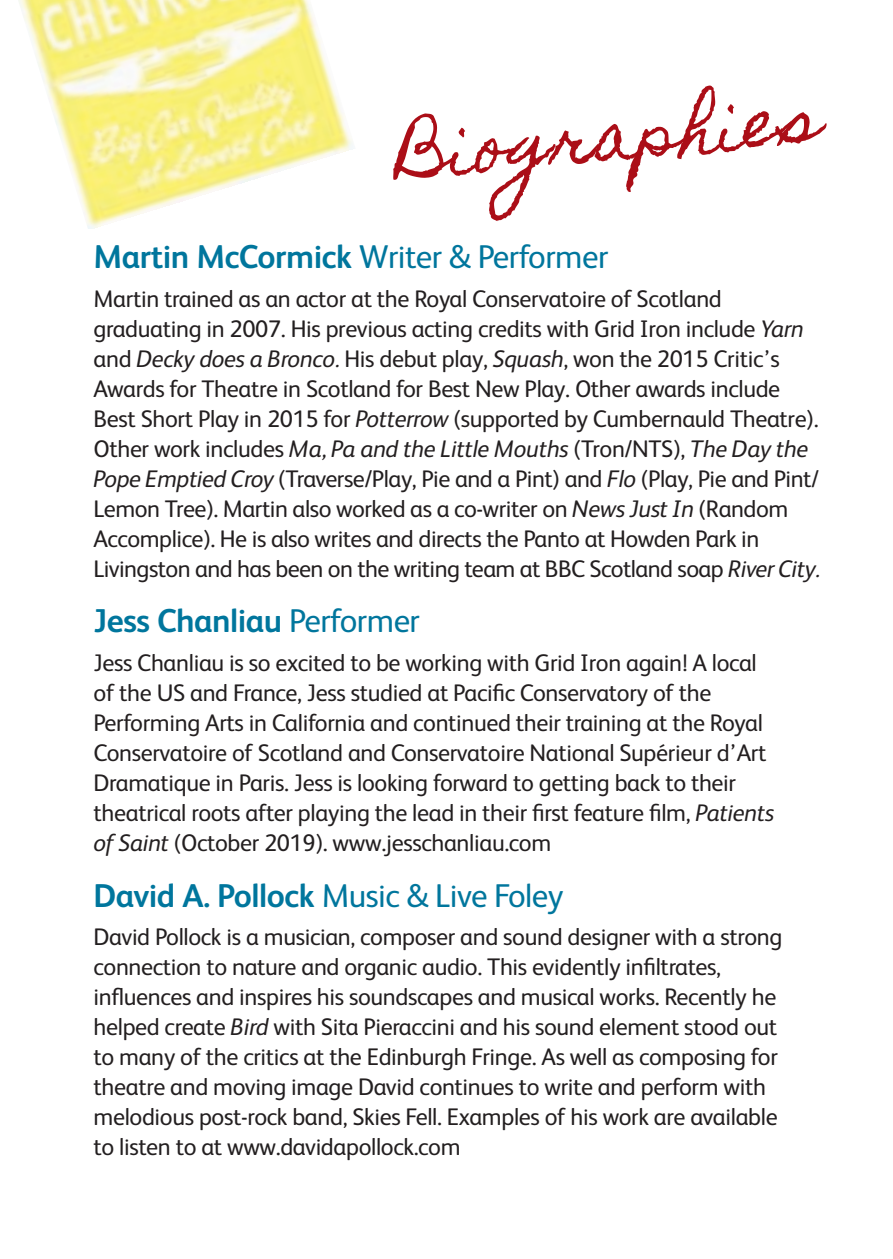
<style>
.page{position:relative;width:893px;height:1259px;background:#fff}
.page>*{position:absolute;margin:0;border:0;box-sizing:border-box;transform-origin:0 0}
.t1{font:65.7px "Homemade Apple";color:#ab0e17}
.t2{font:33px "FS Albert";letter-spacing:-.015em;color:#00769d}
.t3{font:700 33px "FS Albert";letter-spacing:-.015em;color:#00769d}
.t4{font:24px/30px "FS Albert";letter-spacing:-.015em;color:#231f20}
.s1{font-weight:700}
.s2{font-style:italic}
.s3{font-weight:400}
</style>
<div class="page">
<img style="left:18px;top:0;width:336px;height:228px">
<h1 class="t1" style="left:394px;top:116px;width:425px;rotate:-5deg">Biographies</h1>
<h2 class="t2" style="left:94px;top:246px;width:516px"><span class="s1">Martin McCormick</span> Writer &amp; Performer</h2>
<p class="t4" style="left:94px;top:286px;width:728px">Martin trained as an actor at the Royal Conservatoire of Scotland graduating in 2007. His previous acting credits with Grid Iron include <span class="s2">Yarn </span>and <span class="s2">Decky does a Bronco.</span> His debut play, <span class="s2">Squash</span>, won the 2015 Critic’s Awards for Theatre in Scotland for Best New Play. Other awards include Best Short Play in 2015 for <span class="s2">Potterrow</span> (supported by Cumbernauld Theatre).<br>Other work includes <span class="s2">Ma, Pa and the Little Mouths</span> (Tron/NTS), <span class="s2">The Day the Pope Emptied Croy</span> (Traverse/Play, Pie and a Pint) and <span class="s2">Flo</span> (Play, Pie and Pint/ Lemon Tree). Martin also worked as a co-writer on <span class="s2">News Just In</span> (Random Accomplice). He is also writes and directs the Panto at Howden Park in Livingston and has been on the writing team at BBC Scotland soap <span class="s2">River City.</span></p>
<h2 class="t3" style="left:94px;top:609px;width:328px">Jess Chanliau <span class="s3">Performer</span></h2>
<p class="t4" style="left:94px;top:650px;width:682px">Jess Chanliau is so excited to be working with Grid Iron again! A local of the US and France, Jess studied at Pacific Conservatory of the Performing Arts in California and continued their training at the Royal Conservatoire of Scotland and Conservatoire National Supérieur d’Art Dramatique in Paris. Jess is looking forward to getting back to their theatrical roots after playing the lead in their first feature film, <span class="s2">Patients of Saint</span> (October 2019). www.jesschanliau.com</p>
<h2 class="t2" style="left:94px;top:884px;width:471px"><span class="s1">David A. Pollock</span> Music &amp; Live Foley</h2>
<p class="t4" style="left:94px;top:924px;width:690px">David Pollock is a musician, composer and sound designer with a strong connection to nature and organic audio. This evidently infiltrates, influences and inspires his soundscapes and musical works. Recently he helped create <span class="s2">Bird</span> with Sita Pieraccini and his sound element stood out to many of the critics at the Edinburgh Fringe. As well as composing for theatre and moving image David continues to write and perform with melodious post-rock band, Skies Fell. Examples of his work are available to listen to at www.davidapollock.com</p>
</div>
